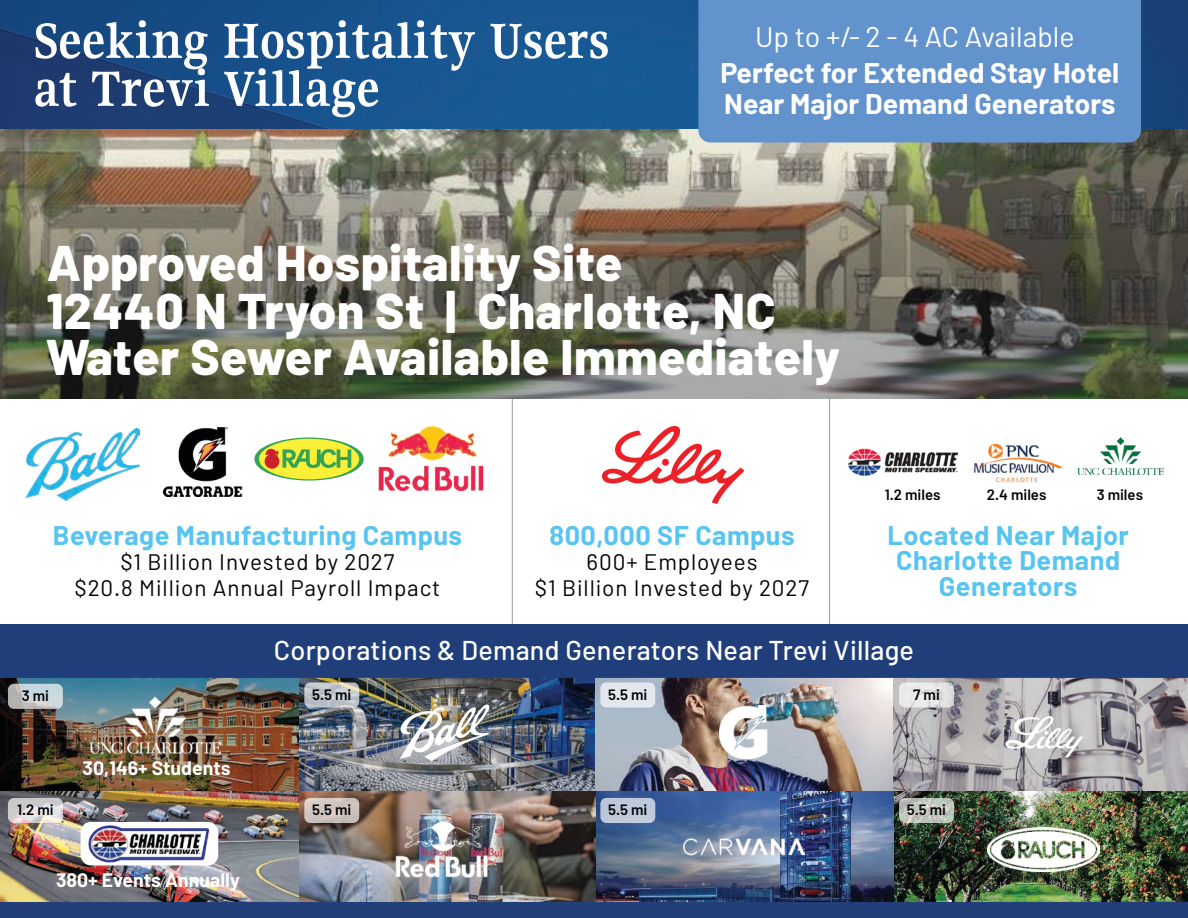
<style>
.page{position:relative;width:1188px;height:918px;background:#fff}
.page>*{position:absolute;margin:0;border:0;box-sizing:border-box;transform-origin:0 0}
.t1{font:700 54.6px "Gupter";letter-spacing:.01em;color:#fff}
.t2{font:800 49.95px "Barlow";letter-spacing:.01em;color:#fff}
.t3{font:700 28.5px/31.5px "Barlow";color:#fff}
.t4{font:28.5px "Barlow";color:#fff}
.t5{font:500 27.3px "Barlow";letter-spacing:.01em;color:#fff}
.t6{font:700 27px/25.5px "Barlow";letter-spacing:.02em;color:#58c4f1;text-align:center}
.t7{font:22.5px "Barlow";letter-spacing:.04em;color:#020304}
.t8{font:700 19.5px "Barlow";color:#fff}
.t9{font:600 15px "Barlow";color:#020304}
</style>
<div class="page">
<img style="left:1077px;top:437px;width:86px;height:37px">
<img style="left:847px;top:448px;width:111px;height:28px">
<img style="left:968px;top:443px;width:95px;height:40px">
<hr style="left:829px;top:392px;width:1px;height:237px;background:#9a9a99">
<hr style="left:512px;top:396px;width:1px;height:237px;background:#9a9a99">
<img style="left:602px;top:426px;width:142px;height:78px">
<img style="left:378px;top:426px;width:106px;height:64px">
<svg style="left:254px;top:438px;width:110px;height:43px"></svg>
<div style="left:259px;top:439px;width:100px;height:40px;background:#fcef37;border-radius:50%"></div>
<svg style="left:265px;top:449px;width:86px;height:20px"></svg>
<img style="left:26px;top:428px;width:113px;height:72px">
<img style="left:163px;top:428px;width:79px;height:68px">
<img style="left:595px;top:678px;width:298px;height:225px">
<img style="left:298px;top:678px;width:297px;height:113px">
<img style="left:0;top:678px;width:298px;height:113px">
<svg style="left:893px;top:678px;width:295px;height:113px;background:#a39fa3"></svg>
<svg style="left:8px;top:684px;width:55px;height:25px"></svg>
<div style="left:600px;top:682px;width:55px;height:26px;background:#e2e8ed;border-radius:6px"></div>
<svg style="left:304px;top:682px;width:55px;height:26px"></svg>
<svg style="left:899px;top:682px;width:55px;height:26px"></svg>
<div style="left:0;top:624px;width:1188px;height:54px;background:#203f7a"></div>
<img style="left:0;top:128px;width:1188px;height:271px">
<img style="left:882px;top:791px;width:306px;height:112px">
<img style="left:988px;top:827px;width:111px;height:45px">
<svg style="left:899px;top:798px;width:55px;height:25px"></svg>
<img style="left:298px;top:791px;width:297px;height:112px">
<img style="left:720px;top:705px;width:49px;height:53px">
<img style="left:400px;top:704px;width:89px;height:57px">
<img style="left:679px;top:834px;width:125px;height:27px">
<img style="left:392px;top:810px;width:106px;height:79px">
<img style="left:0;top:791px;width:298px;height:112px">
<img style="left:90px;top:696px;width:131px;height:58px">
<div style="left:81px;top:822px;width:137px;height:43px;background:#fff;border-radius:10px"></div>
<img style="left:85px;top:823px;width:129px;height:41px">
<svg style="left:8px;top:798px;width:55px;height:25px"></svg>
<div style="left:600px;top:798px;width:55px;height:25px;background:#bec9dc;border-radius:6px"></div>
<svg style="left:304px;top:798px;width:55px;height:25px"></svg>
<svg style="left:0;top:0;width:1188px;height:128px;background:#174e87"></svg>
<div style="left:0;top:903px;width:1188px;height:15px;background:#223f7a"></div>
<div style="left:698px;top:0;width:443px;height:142px;background:#6393cd"></div>
<img style="left:1004px;top:702px;width:79px;height:66px">
<p class="t1" style="left:34px;top:12px;width:577px">Seeking Hospitality Users</p>
<p class="t1" style="left:34px;top:60px;width:347px">at Trevi Village</p>
<p class="t3" style="left:720px;top:56px;width:401px">Perfect for Extended Stay Hotel<br>Near Major Demand Generators</p>
<p class="t4" style="left:755px;top:19px;width:321px">Up to +/- 2 - 4 AC Available</p>
<p class="t2" style="left:47px;top:231px;width:577px">Approved Hospitality Site</p>
<p class="t2" style="left:47px;top:279px;width:731px">12440 N Tryon St | Charlotte, NC</p>
<p class="t2" style="left:47px;top:326px;width:795px">Water Sewer Available Immediately</p>
<p class="t6" style="left:53px;top:522px;width:411px">Beverage Manufacturing Campus</p>
<p class="t7" style="left:120px;top:548px;width:276px">$1 Billion Invested by 2027</p>
<p class="t7" style="left:75px;top:573px;width:367px">$20.8 Million Annual Payroll Impact</p>
<p class="t6" style="left:550px;top:522px;width:247px">800,000 SF Campus</p>
<p class="t7" style="left:587px;top:548px;width:172px">600+ Employees</p>
<p class="t7" style="left:535px;top:573px;width:276px">$1 Billion Invested by 2027</p>
<p class="t9" style="left:885px;top:485px;width:57px">1.2 miles</p>
<p class="t9" style="left:987px;top:485px;width:61px">2.4 miles</p>
<p class="t9" style="left:1097px;top:485px;width:48px">3 miles</p>
<p class="t6" style="left:887px;top:522px;width:243px">Located Near Major</p>
<p class="t6" style="left:896px;top:547px;width:225px">Charlotte Demand<br>Generators</p>
<p class="t5" style="left:274px;top:633px;width:642px">Corporations &amp; Demand Generators Near Trevi Village</p>
<p class="t9" style="left:22px;top:686px;width:29px">3 mi</p>
<p class="t9" style="left:312px;top:685px;width:41px">5.5 mi</p>
<p class="t9" style="left:608px;top:685px;width:41px">5.5 mi</p>
<p class="t9" style="left:913px;top:685px;width:28px">7 mi</p>
<p class="t8" style="left:83px;top:756px;width:150px">30,146+ Students</p>
<p class="t9" style="left:17px;top:800px;width:38px">1.2 mi</p>
<p class="t9" style="left:312px;top:800px;width:41px">5.5 mi</p>
<p class="t9" style="left:608px;top:800px;width:41px">5.5 mi</p>
<p class="t8" style="left:56px;top:868px;width:185px">380+ Events Annually</p>
<p class="t9" style="left:907px;top:800px;width:41px">5.5 mi</p>
</div>
